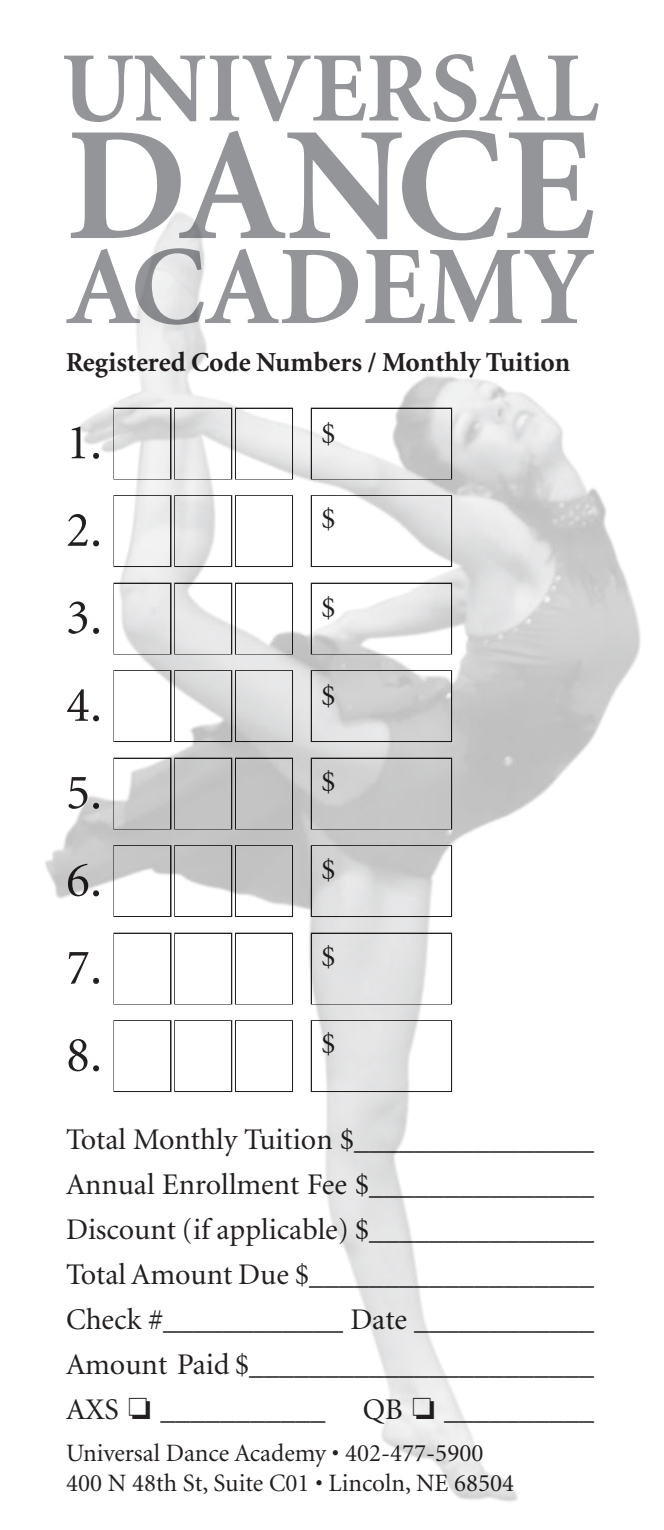
<style>
.page{position:relative;width:664px;height:1530px;background:#fff}
.page>*{position:absolute;margin:0;border:0;box-sizing:border-box;transform-origin:0 0}
.t1{font:700 162.25px "Minion";letter-spacing:-.025em;color:#939598}
.t2{font:700 112.5px "Minion";color:#939598}
.t3{font:700 100px "Minion";color:#939598}
.t4{font:50px "Minion";color:#231f20}
.t5{font:30px/45px "Minion";color:#231f20;text-align:justify}
.t6{font:700 27.5px "Minion";color:#231f20}
.t7{font:25px/30px "Minion";color:#231f20}
.s1{color:#fff}
</style>
<div class="page">
<img style="left:45px;top:212px;width:596px;height:1290px">
<h3 class="t3" style="left:62px;top:38px;width:538px">UNIVERSAL</h3>
<h1 class="t1" style="left:66px;top:103px;width:530px">DANCE</h1>
<h2 class="t2" style="left:66px;top:230px;width:529px">ACADEMY</h2>
<p class="t6" style="left:66px;top:348px;width:506px">Registered Code Numbers / Monthly Tuition</p>
<h3 class="t4" style="left:66px;top:418px;width:393px">1. <span class="s1">■</span> <span class="s1">■</span> <span class="s1">■</span> <span class="s1">■</span></h3>
<h3 class="t4" style="left:66px;top:505px;width:393px">2. <span class="s1">■</span> <span class="s1">■</span> <span class="s1">■</span> <span class="s1">■</span></h3>
<h3 class="t4" style="left:66px;top:593px;width:393px">3. <span class="s1">■</span> <span class="s1">■</span> <span class="s1">■</span> <span class="s1">■</span></h3>
<h3 class="t4" style="left:66px;top:680px;width:393px">4. <span class="s1">■</span> <span class="s1">■</span> <span class="s1">■</span> <span class="s1">■</span></h3>
<h3 class="t4" style="left:66px;top:768px;width:393px">5. <span class="s1">■</span> <span class="s1">■</span> <span class="s1">■</span> <span class="s1">■</span></h3>
<h3 class="t4" style="left:66px;top:855px;width:393px">6. <span class="s1">■</span> <span class="s1">■</span> <span class="s1">■</span> <span class="s1">■</span></h3>
<h3 class="t4" style="left:66px;top:943px;width:393px">7. <span class="s1">■</span> <span class="s1">■</span> <span class="s1">■</span> <span class="s1">■</span></h3>
<h3 class="t4" style="left:66px;top:1030px;width:393px">8. <span class="s1">■</span> <span class="s1">■</span> <span class="s1">■</span> <span class="s1">■</span></h3>
<p class="t5" style="left:66px;top:1118px;width:530px">Total Monthly Tuition $________________ Annual Enrollment Fee $_______________ Discount (if applicable) $_______________ Total Amount Due $___________________ Check #____________ Date ____________ Amount Paid $_______________________ AXS □ ___________ QB □ __________</p>
<p class="t7" style="left:66px;top:1438px;width:449px">Universal Dance Academy • 402-477-5900<br>400 N 48th St, Suite C01 • Lincoln, NE 68504</p>
<p class="t5" style="left:321px;top:412px;width:16px">$</p>
<p class="t5" style="left:321px;top:497px;width:16px">$</p>
<p class="t5" style="left:321px;top:586px;width:16px">$</p>
<p class="t5" style="left:321px;top:674px;width:16px">$</p>
<p class="t5" style="left:321px;top:760px;width:16px">$</p>
<p class="t5" style="left:321px;top:848px;width:16px">$</p>
<p class="t5" style="left:321px;top:935px;width:16px">$</p>
<p class="t5" style="left:321px;top:1022px;width:16px">$</p>
</div>
